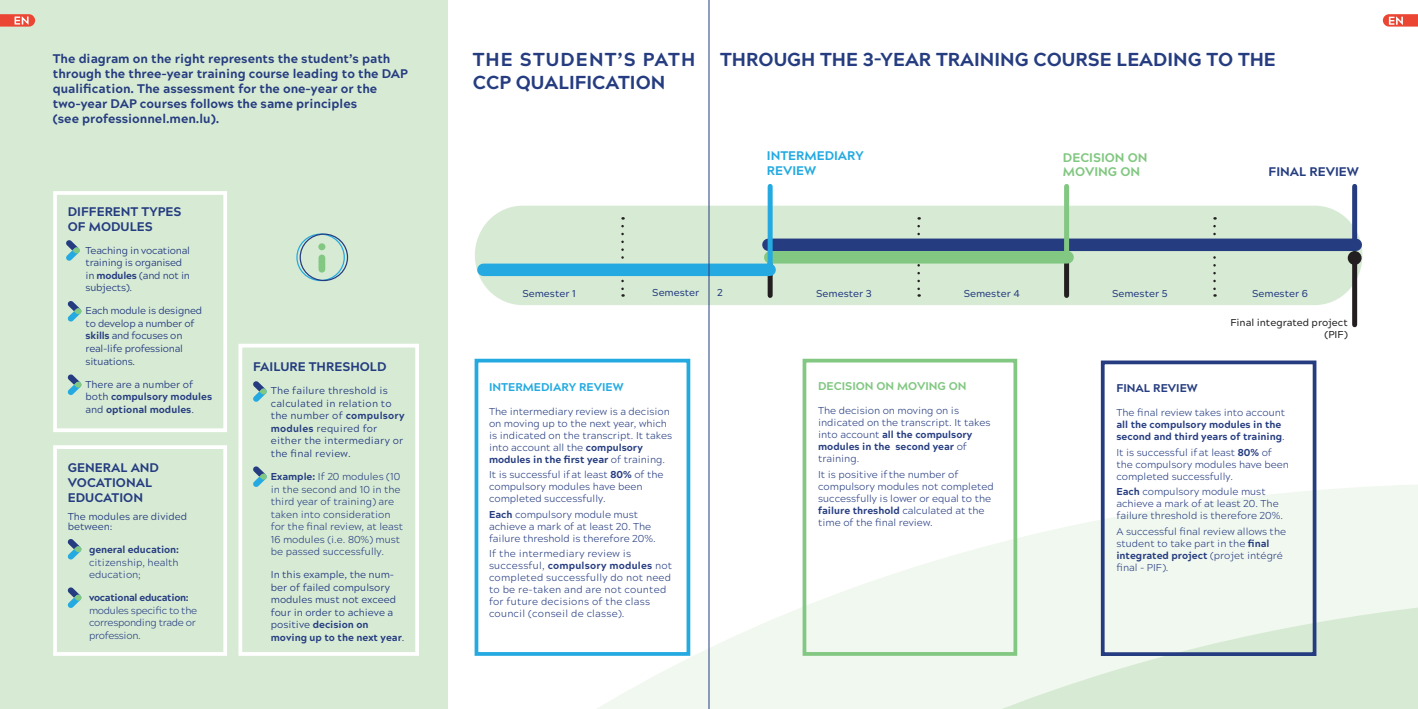
<style>
.page{position:relative;width:1418px;height:709px;background:#fff}
.page>*{position:absolute;margin:0;border:0;box-sizing:border-box;transform-origin:0 0}
.Titre_1{font:800 18.75px "Acherus Grotesque";color:#253c80}
.Titre_1-2{font:800 18.75px "Acherus Grotesque";letter-spacing:.06em;color:#253c80}
.Titre_1-3{font:800 12.5px/15px "Acherus Grotesque";color:#253c80}
.Titre_1-4{font:800 12.5px/15px "Acherus Grotesque";color:#24aae1}
.Titre_1-5{font:800 12.5px/13.8px "Acherus Grotesque";color:#82c782}
.t1{font:800 11.25px "Acherus Grotesque";color:#24aae1}
.t2{font:800 11.25px "Acherus Grotesque";color:#82c782}
.t3{font:800 11.25px "Acherus Grotesque";color:#253c80}
.Body_Texte{font:300 10px/12px "Acherus Grotesque";color:#253c80}
.Body_Texte-2{font:300 10px/12px "Acherus Grotesque";letter-spacing:.02em;color:#253c80}
.Body_Texte-3{font:10px/12.5px "Acherus Grotesque";letter-spacing:-.02em;color:#253c80}
.Body_Texte-4{font:10px/12.5px "Acherus Grotesque";color:#253c80}
.Body_Texte-5{font:800 10px/12.5px "Acherus Grotesque";color:#253c80}
.Body_Texte-6{font:10px/12.5px "Acherus Grotesque";letter-spacing:.02em;color:#253c80}
.Body_Texte-7{font:300 10px/12.5px "Acherus Grotesque";letter-spacing:-.03em;color:#253c80}
.t4{font:500 10px "Acherus Grotesque";color:#253c80}
.t5{font:500 10px/12px "Acherus Grotesque";color:#231f20;text-align:right}
.s1{font-weight:800}
.s2{font-weight:400}
.s3{font-weight:300}
</style>
<div class="page">
<div style="left:0;top:0;width:447px;height:709px;background:#d7ebd4"></div>
<div style="left:318px;top:243px;width:7px;height:7px;background:#82c782;border-radius:50%"></div>
<div style="left:296px;top:233px;width:49px;height:48px;border:1px solid #24aae1;border-radius:50%"></div>
<div style="left:299px;top:233px;width:49px;height:48px;border:1px solid #253c80;border-radius:50%"></div>
<div style="left:318px;top:254px;width:7px;height:18px;background:#82c782;border-radius:3px"></div>
<svg style="left:447px;top:483px;width:970px;height:226px"></svg>
<svg style="left:563px;top:593px;width:854px;height:116px;fill:#f1f8ef"></svg>
<svg style="left:253px;top:381px;width:14px;height:21px"></svg>
<svg style="left:253px;top:466px;width:14px;height:21px"></svg>
<div style="left:238px;top:344px;width:181px;height:312px;border:4px solid #fff"></div>
<svg style="left:66px;top:240px;width:14px;height:21px"></svg>
<svg style="left:67px;top:301px;width:15px;height:21px"></svg>
<svg style="left:67px;top:374px;width:15px;height:21px"></svg>
<div style="left:53px;top:191px;width:174px;height:241px;border:4px solid #fff"></div>
<div style="left:474px;top:359px;width:216px;height:297px;border:4px solid #24aae1"></div>
<div style="left:802px;top:359px;width:215px;height:297px;border:4px solid #82c782"></div>
<div style="left:1100px;top:360px;width:216px;height:296px;border:4px solid #253c80"></div>
<svg style="left:67px;top:539px;width:15px;height:21px"></svg>
<svg style="left:67px;top:587px;width:15px;height:21px"></svg>
<div style="left:53px;top:445px;width:174px;height:211px;border:4px solid #fff"></div>
<div style="left:475px;top:206px;width:887px;height:99px;background:#d7ebd4;border-radius:49px"></div>
<div style="left:1064px;top:258px;width:5px;height:37px;background:#231f20"></div>
<svg style="left:767px;top:266px;width:5px;height:29px"></svg>
<svg style="left:621px;top:226px;width:3px;height:71px"></svg>
<svg style="left:1213px;top:226px;width:2px;height:71px"></svg>
<svg style="left:917px;top:226px;width:2px;height:71px"></svg>
<div style="left:768px;top:238px;width:587px;height:13px;background:#253c80"></div>
<div style="left:1352px;top:186px;width:5px;height:62px;background:#253c80"></div>
<div style="left:1064px;top:186px;width:5px;height:69px;background:#82c782"></div>
<div style="left:1352px;top:254px;width:5px;height:71px;background:#231f20"></div>
<div style="left:1347px;top:251px;width:14px;height:14px;background:#231f20;border-radius:50%"></div>
<div style="left:483px;top:263px;width:286px;height:13px;background:#24aae1"></div>
<div style="left:770px;top:251px;width:297px;height:12px;background:#82c782"></div>
<div style="left:767px;top:186px;width:5px;height:80px;background:#24aae1"></div>
<hr style="left:708px;top:0;width:1px;height:709px;background:#253c80">
<svg style="left:0;top:14px;width:35px;height:13px"></svg>
<svg style="left:1382px;top:14px;width:35px;height:13px"></svg>
<p class="Titre_1-3" style="left:53px;top:50px;width:356px">The diagram on the right represents the student’s path through the three-year training course leading to the DAP qualification. The assessment for the one-year or the two-year DAP courses follows the same principles<br>(see professionnel.men.lu).</p>
<p class="Titre_1-2" style="left:473px;top:44px;width:224px">THE STUDENT’S PATH</p>
<p class="Titre_1" style="left:720px;top:44px;width:557px">THROUGH THE 3-YEAR TRAINING COURSE LEADING TO THE</p>
<p class="Titre_1" style="left:473px;top:66px;width:194px">CCP QUALIFICATION</p>
<p class="Titre_1-4" style="left:766px;top:148px;width:98px">INTERMEDIARY<br>REVIEW</p>
<p class="Titre_1-5" style="left:1062px;top:150px;width:86px">DECISION ON<br>MOVING ON</p>
<p class="Titre_1-3" style="left:1268px;top:163px;width:92px">FINAL REVIEW</p>
<p class="Titre_1-3" style="left:68px;top:203px;width:115px">DIFFERENT TYPES<br>OF MODULES</p>
<p class="Body_Texte-3" style="left:85px;top:243px;width:106px">Teaching in vocational training is organised in <span class="s1">modules</span> (and not in subjects).</p>
<p class="Body_Texte-3" style="left:85px;top:304px;width:118px">Each module is designed to develop a number of <span class="s1">skills</span> and focuses on real-life professional situations.</p>
<p class="Body_Texte-5" style="left:85px;top:377px;width:128px"><span class="s2">There are a number of both</span> compulsory modules <span class="s2">and</span> optional modules<span class="s2">.</span></p>
<p class="t1" style="left:489px;top:377px;width:136px">INTERMEDIARY REVIEW</p>
<p class="t4" style="left:522px;top:285px;width:55px">Semester 1</p>
<p class="t4" style="left:652px;top:284px;width:49px">Semester</p>
<p class="t4" style="left:717px;top:284px;width:7px">2</p>
<p class="t4" style="left:816px;top:285px;width:57px">Semester 3</p>
<p class="t4" style="left:963px;top:285px;width:58px">Semester 4</p>
<p class="t4" style="left:1112px;top:285px;width:57px">Semester 5</p>
<p class="t4" style="left:1252px;top:285px;width:57px">Semester 6</p>
<p class="t5" style="left:1230px;top:315px;width:119px">Final integrated project (PIF)</p>
<p class="Titre_1-3" style="left:253px;top:358px;width:135px">FAILURE THRESHOLD</p>
<p class="Body_Texte-6" style="left:271px;top:384px;width:135px">The failure threshold is calculated in relation to the number of <span class="s1">compulsory modules</span> required for either the intermediary or the final review.</p>
<p class="Body_Texte" style="left:271px;top:469px;width:134px;line-height:12.5px"><span class="s1">Example:</span> If 20 modules (10 in the second and 10 in the third year of training) are taken into consideration for the final review, at least<br>16 modules (i.e. 80%) must be passed successfully.</p>
<p class="Body_Texte-4" style="left:271px;top:567px;width:135px">In this example, the num&shy;ber of failed compulsory modules must not exceed four in order to achieve a positive <span class="s1">decision on moving up to the next year</span>.</p>
<p class="t2" style="left:818px;top:377px;width:150px">DECISION ON MOVING ON</p>
<p class="Body_Texte" style="left:818px;top:404px;width:174px">The decision on moving on is indicated on the transcript. It takes into account <span class="s1">all the compulsory modules in the second year</span> of training.</p>
<p class="Body_Texte" style="left:818px;top:467px;width:177px">It is positive if the number of compulsory modules not completed successfully is lower or equal to the <span class="s1">failure threshold</span> calculated at the time of the final review.</p>
<p class="t3" style="left:1116px;top:378px;width:83px">FINAL REVIEW</p>
<p class="Body_Texte-5" style="left:1116px;top:406px;width:170px;line-height:12px"><span class="s3">The final review takes into account </span>all the compulsory modules in the second and third years of training<span class="s3">.</span></p>
<p class="Body_Texte" style="left:1116px;top:445px;width:174px">It is successful ifat least <span class="s1">80%</span> of the compulsory modules have been completed successfully.</p>
<p class="Body_Texte" style="left:1116px;top:485px;width:168px"><span class="s1">Each</span> compulsory module must achieve a mark of at least 20. The failure threshold is therefore 20%.</p>
<p class="Body_Texte" style="left:1116px;top:524px;width:171px">A successful final review allows the student to take part in the <span class="s1">final integrated project</span> (projet intégré final - PIF).</p>
<p class="Body_Texte" style="left:489px;top:404px;width:185px">The intermediary review is a decision on moving up to the next year, which is indicated on the transcript. It takes into account all the <span class="s1">compulsory modules in the first year</span> of training.</p>
<p class="Body_Texte" style="left:489px;top:468px;width:176px">It is successful ifat least <span class="s1">80%</span> of the compulsory modules have been completed successfully.</p>
<p class="Body_Texte" style="left:489px;top:507px;width:168px"><span class="s1">Each</span> compulsory module must achieve a mark of at least 20. The failure threshold is therefore 20%.</p>
<p class="Body_Texte-2" style="left:489px;top:547px;width:185px">If the intermediary review is successful, <span class="s1">compulsory modules</span> not completed successfully do not need to be re-taken and are not counted for future decisions of the class council (conseil de classe).</p>
<p class="Titre_1-3" style="left:68px;top:459px;width:93px">GENERAL AND<br>VOCATIONAL<br>EDUCATION</p>
<p class="Body_Texte-4" style="left:68px;top:510px;width:121px;line-height:10.5px">The modules are divided between:</p>
<p class="Body_Texte" style="left:89px;top:542px;width:91px;line-height:12.5px;text-align:justify"><span class="s1">general education: </span>citizenship, health education;</p>
<p class="Body_Texte-7" style="left:89px;top:591px;width:109px"><span class="s1">vocational education: </span>modules specific to the corresponding trade or profession.</p>
</div>
